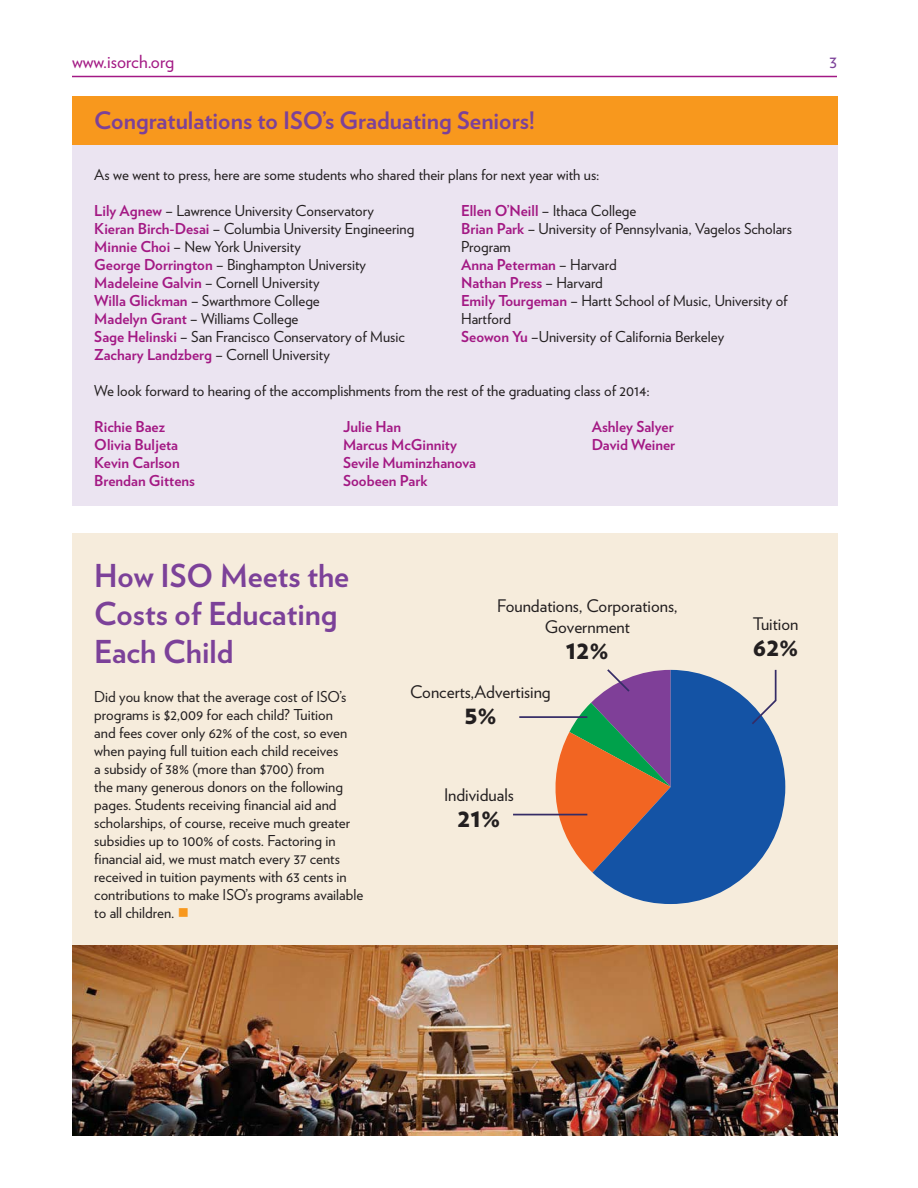
<style>
.page{position:relative;width:918px;height:1188px;background:#fff}
.page>*{position:absolute;margin:0;border:0;box-sizing:border-box;transform-origin:0 0}
.t1{font:700 31.5px/37.8px "Verlag";color:#7c4199}
.t2{font:900 25.95px "Verlag";color:#231f20}
.t3{font:700 24px "Verlag";color:#7c4199}
.t4{font:18px "Verlag";color:#a31984}
.t5{font:18px "Verlag";color:#7c4199}
.t6{font:17.25px/20.7px "Verlag";color:#231f20;text-align:center}
.t7{font:15px/18px "Verlag";color:#231f20}
.t8{font:700 15px/18px "Verlag";color:#a31984}
.s1{font-weight:700;color:#a31984}
</style>
<div class="page">
<div style="left:72px;top:533px;width:765px;height:602px;background:#f6ecdc"></div>
<div style="left:72px;top:145px;width:765px;height:361px;background:#ebe4f1"></div>
<div style="left:72px;top:96px;width:765px;height:49px;background:#f8981d"></div>
<svg style="left:593px;top:670px;width:192px;height:234px;fill:#1453a5"></svg>
<svg style="left:750px;top:669px;width:27px;height:57px"></svg>
<svg style="left:544px;top:669px;width:127px;height:204px"></svg>
<hr style="left:519px;top:716px;width:68px;height:2px;background:#352c66">
<hr style="left:513px;top:814px;width:74px;height:1px;background:#352c66">
<img style="left:72px;top:945px;width:765px;height:190px">
<hr style="left:72px;top:76px;width:765px;height:1px;background:#a31984">
<p class="t4" style="left:72px;top:54px;width:104px">www.isorch.org</p>
<p class="t5" style="left:829px;top:54px;width:9px">3</p>
<h3 class="t3" style="left:94px;top:110px;width:442px">Congratulations to ISO’s Graduating Seniors!</h3>
<p class="t7" style="left:94px;top:167px;width:507px">As we went to press, here are some students who shared their plans for next year with us:</p>
<p class="t7" style="left:94px;top:203px;width:322px"><span class="s1">Lily Agnew</span> – Lawrence University Conservatory <span class="s1">Kieran Birch-Desai</span> – Columbia University Engineering <span class="s1">Minnie Choi</span> – New York University<br><span class="s1">George Dorrington</span> – Binghampton University <span class="s1">Madeleine Galvin</span> – Cornell University<br><span class="s1">Willa Glickman</span> – Swarthmore College<br><span class="s1">Madelyn Grant</span> – Williams College<br><span class="s1">Sage Helinski</span> – San Francisco Conservatory of Music <span class="s1">Zachary Landzberg</span> – Cornell University</p>
<p class="t7" style="left:461px;top:203px;width:332px"><span class="s1">Ellen O’Neill</span> – Ithaca College<br><span class="s1">Brian Park</span> – University of Pennsylvania, Vagelos Scholars<br>Program<br><span class="s1">Anna Peterman</span> – Harvard<br><span class="s1">Nathan Press</span> – Harvard<br><span class="s1">Emily Tourgeman</span> – Hartt School of Music, University of<br>Hartford<br><span class="s1">Seowon Yu</span> –University of California Berkeley</p>
<p class="t7" style="left:94px;top:383px;width:557px">We look forward to hearing of the accomplishments from the rest of the graduating class of 2014:</p>
<p class="t8" style="left:94px;top:419px;width:102px">Richie Baez<br>Olivia Buljeta<br>Kevin Carlson<br>Brendan Gittens</p>
<p class="t8" style="left:343px;top:419px;width:135px">Julie Han<br>Marcus McGinnity<br>Sevile Muminzhanova<br>Soobeen Park</p>
<p class="t8" style="left:592px;top:419px;width:85px">Ashley Salyer<br>David Weiner</p>
<h1 class="t1" style="left:94px;top:560px;width:256px">How ISO Meets the<br>Costs of Educating<br>Each Child</h1>
<p class="t7" style="left:94px;top:689px;width:271px">Did you know that the average cost of ISO’s programs is $2,009 for each child? Tuition<br>and fees cover only 62% of the cost, so even when paying full tuition each child receives<br>a subsidy of 38% (more than $700) from<br>the many generous donors on the following pages. Students receiving financial aid and scholarships, of course, receive much greater subsidies up to 100% of costs. Factoring in financial aid, we must match every 37 cents received in tuition payments with 63 cents in contributions to make ISO’s programs available to all children.</p>
<p class="t6" style="left:497px;top:597px;width:182px">Foundations, Corporations,<br>Government</p>
<h2 class="t2" style="left:566px;top:628px;width:44px">12%</h2>
<p class="t6" style="left:410px;top:683px;width:142px">Concerts,Advertising</p>
<h2 class="t2" style="left:464px;top:693px;width:34px">5%</h2>
<p class="t6" style="left:444px;top:786px;width:71px">Individuals</p>
<h2 class="t2" style="left:458px;top:796px;width:44px">21%</h2>
<p class="t6" style="left:753px;top:615px;width:47px">Tuition</p>
<h2 class="t2" style="left:753px;top:625px;width:47px">62%</h2>
</div>
